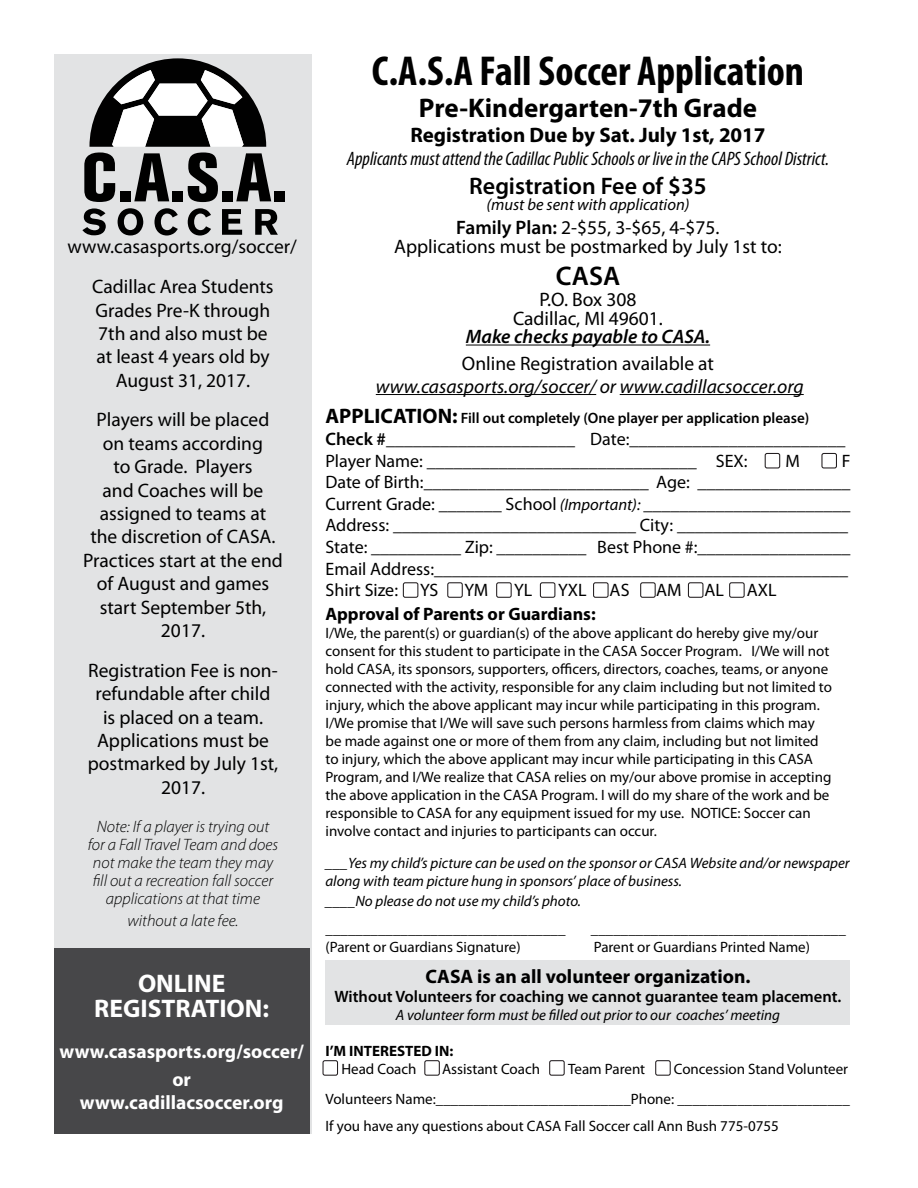
<style>
.page{position:relative;width:918px;height:1188px;background:#fff}
.page>*{position:absolute;margin:0;border:0;box-sizing:border-box;transform-origin:0 0}
.t1{font:700 condensed 42px "Myriad Pro";color:#000}
.t2{font:700 27px "Myriad Pro";color:#000}
.t3{font:600 27px "Myriad Pro";color:#000}
.t4{font:700 25.5px/24.8px "Myriad Pro";color:#fff;text-align:center}
.t5{font:600 24px "Myriad Pro";color:#000}
.t6{font:700 21px "Myriad Pro";color:#000}
.t7{font:19.5px/23.4px "Myriad Pro";color:#000;text-align:center}
.t8{font:italic condensed 19.5px "Myriad Pro";color:#000}
.t9{font:italic 19.5px "Myriad Pro";color:#000}
.t10{font:700 19.5px/27.8px "Myriad Pro";color:#fff;text-align:center}
.t11{font:700 19.5px "Myriad Pro";color:#000}
.t12{font:italic 600 19.5px "Myriad Pro";color:#000}
.t13{font:18px/21.6px "Myriad Pro";color:#000}
.t14{font:700 18px "Myriad Pro";color:#000}
.t15{font:italic 300 16.5px/18px "Myriad Pro";color:#000;text-align:center}
.t16{font:600 16.5px "Myriad Pro";color:#000}
.t17{font:italic 16.5px "Myriad Pro";color:#000}
.t18{font:15px/18px "Myriad Pro";color:#000}
.t19{font:italic 15px/18px "Myriad Pro";color:#000}
.t20{font:600 15px "Myriad Pro";color:#000}
.t21{font:700 15px "Myriad Pro";color:#000}
.s1{font-weight:600}
.s2{font-weight:700;font-size:21px}
.s3{font-style:italic;font-size:16.5px}
</style>
<div class="page">
<div style="left:326px;top:960px;width:524px;height:65px;background:#e2e3e4"></div>
<div style="left:54px;top:54px;width:258px;height:1080px;background:#e2e3e4"></div>
<hr style="left:466px;top:345px;width:244px;height:1px;background:#000">
<hr style="left:376px;top:394px;width:220px;height:1px;background:#000">
<hr style="left:620px;top:394px;width:184px;height:1px;background:#000">
<div style="left:765px;top:453px;width:15px;height:16px;border:1px solid #241f21;border-radius:2px"></div>
<div style="left:821px;top:453px;width:16px;height:16px;border:1px solid #241f21;border-radius:2px"></div>
<div style="left:403px;top:582px;width:15px;height:16px;border:1px solid #241f21;border-radius:2px"></div>
<div style="left:323px;top:1060px;width:15px;height:16px;border:1px solid #241f21;border-radius:2px"></div>
<div style="left:447px;top:582px;width:16px;height:16px;border:1px solid #241f21;border-radius:2px"></div>
<div style="left:655px;top:1060px;width:16px;height:16px;border:1px solid #241f21;border-radius:2px"></div>
<div style="left:496px;top:582px;width:16px;height:16px;border:1px solid #241f21;border-radius:2px"></div>
<div style="left:424px;top:1060px;width:16px;height:16px;border:1px solid #241f21;border-radius:2px"></div>
<div style="left:540px;top:582px;width:15px;height:16px;border:1px solid #241f21;border-radius:2px"></div>
<div style="left:549px;top:1060px;width:16px;height:16px;border:1px solid #241f21;border-radius:2px"></div>
<div style="left:640px;top:582px;width:16px;height:16px;border:1px solid #241f21;border-radius:2px"></div>
<div style="left:593px;top:582px;width:16px;height:16px;border:1px solid #241f21;border-radius:2px"></div>
<div style="left:688px;top:582px;width:15px;height:16px;border:1px solid #241f21;border-radius:2px"></div>
<div style="left:729px;top:582px;width:16px;height:16px;border:1px solid #241f21;border-radius:2px"></div>
<div style="left:275px;top:191px;width:10px;height:10px;background:#000"></div>
<svg style="left:82px;top:208px;width:24px;height:27px"></svg>
<svg style="left:118px;top:208px;width:25px;height:27px"></svg>
<svg style="left:154px;top:208px;width:24px;height:28px"></svg>
<svg style="left:188px;top:208px;width:23px;height:28px"></svg>
<svg style="left:222px;top:209px;width:20px;height:26px"></svg>
<svg style="left:255px;top:209px;width:23px;height:26px"></svg>
<svg style="left:84px;top:58px;width:187px;height:144px"></svg>
<div style="left:54px;top:948px;width:255px;height:186px;background:#474749"></div>
<h3 class="t7" style="left:68px;top:235px;width:231px">www.casasports.org/soccer/</h3>
<h3 class="t7" style="left:92px;top:275px;width:183px">Cadillac Area Students<br>Grades Pre-K through<br>7th and also must be at least 4 years old by<br>August 31, 2017.</h3>
<h3 class="t7" style="left:83px;top:408px;width:201px">Players will be placed<br>on teams according<br>to Grade. Players<br>and Coaches will be assigned to teams at<br>the discretion of CASA.<br>Practices start at the end of August and games start September 5th,<br>2017.</h3>
<h3 class="t7" style="left:88px;top:658px;width:192px">Registration Fee is non&shy;refundable after child is placed on a team.<br>Applications must be postmarked by July 1st,<br>2017.</h3>
<p class="t15" style="left:88px;top:817px;width:192px">Note: If a player is trying out for a Fall Travel Team and does not make the team they may fill out a recreation fall soccer applications at that time</p>
<p class="t15" style="left:127px;top:911px;width:113px">without a late fee.</p>
<h3 class="t4" style="left:94px;top:970px;width:176px">ONLINE<br>REGISTRATION:</h3>
<h3 class="t10" style="left:60px;top:1037px;width:246px">www.casasports.org/soccer/ or</h3>
<h3 class="t10" style="left:80px;top:1088px;width:205px">www.cadillacsoccer.org</h3>
<h1 class="t1" style="left:372px;top:45px;width:434px">C.A.S.A Fall Soccer Application</h1>
<h2 class="t2" style="left:419px;top:90px;width:340px">Pre-Kindergarten-7th Grade</h2>
<h3 class="t6" style="left:410px;top:121px;width:357px">Registration Due by Sat. July 1st, 2017</h3>
<h3 class="t8" style="left:347px;top:147px;width:484px">Applicants must attend the Cadillac Public Schools or live in the CAPS School District.</h3>
<h3 class="t5" style="left:469px;top:170px;width:239px">Registration Fee of $35</h3>
<p class="t17" style="left:486px;top:194px;width:205px">(must be sent with application)</p>
<h3 class="t7" style="left:394px;top:217px;width:389px;line-height:19.5px"><span class="s1">Family Plan:</span> 2-$55, 3-$65, 4-$75.<br>Applications must be postmarked by July 1st to:</h3>
<h2 class="t3" style="left:556px;top:258px;width:66px">CASA</h2>
<h3 class="t7" style="left:513px;top:289px;width:151px;line-height:19.5px">P.O. Box 308<br>Cadillac, MI 49601.</h3>
<h3 class="t12" style="left:466px;top:324px;width:246px">Make checks payable to CASA.</h3>
<h3 class="t7" style="left:462px;top:352px;width:254px">Online Registration available at</h3>
<h3 class="t9" style="left:376px;top:374px;width:429px">www.casasports.org/soccer/ or www.cadillacsoccer.org</h3>
<p class="t20" style="left:326px;top:409px;width:485px"><span class="s2">APPLICATION:</span> Fill out completely (One player per application please)</p>
<p class="t13" style="left:326px;top:428px;width:522px"><span class="s1">Check #</span>_____________________ Date:________________________<br>Player Name: ______________________________ SEX:</p>
<p class="t13" style="left:326px;top:450px;width:527px;text-indent:516px">F Date of Birth:_________________________ Age: _________________ Current Grade: _______ School <span class="s3">(Important):</span> _______________________ Address: ___________________________ City: ___________________ State: __________ Zip: __________ Best Phone #:_________________ Email Address:______________________________________________ Shirt Size: YS</p>
<p class="t13" style="left:786px;top:450px;width:16px">M</p>
<p class="t13" style="left:464px;top:579px;width:26px">YM</p>
<p class="t13" style="left:514px;top:579px;width:20px">YL</p>
<p class="t13" style="left:558px;top:579px;width:30px">YXL</p>
<p class="t13" style="left:610px;top:579px;width:21px">AS</p>
<p class="t13" style="left:656px;top:579px;width:27px">AM</p>
<p class="t13" style="left:705px;top:579px;width:21px">AL</p>
<p class="t13" style="left:747px;top:579px;width:31px">AXL</p>
<p class="t14" style="left:326px;top:602px;width:272px">Approval of Parents or Guardians:</p>
<p class="t18" style="left:326px;top:623px;width:508px">I/We, the parent(s) or guardian(s) of the above applicant do hereby give my/our consent for this student to participate in the CASA Soccer Program. I/We will not hold CASA, its sponsors, supporters, officers, directors, coaches, teams, or anyone connected with the activity, responsible for any claim including but not limited to injury, which the above applicant may incur while participating in this program.<br>I/We promise that I/We will save such persons harmless from claims which may be made against one or more of them from any claim, including but not limited to injury, which the above applicant may incur while participating in this CASA Program, and I/We realize that CASA relies on my/our above promise in accepting the above application in the CASA Program. I will do my share of the work and be responsible to CASA for any equipment issued for my use. NOTICE: Soccer can involve contact and injuries to participants can occur.</p>
<p class="t19" style="left:326px;top:853px;width:526px">___Yes my child’s picture can be used on the sponsor or CASA Website and/or newspaper along with team picture hung in sponsors’ place of business.</p>
<p class="t19" style="left:326px;top:892px;width:257px">____No please do not use my child’s photo.</p>
<p class="t18" style="left:326px;top:919px;width:241px">________________________________</p>
<p class="t18" style="left:591px;top:919px;width:256px">__________________________________</p>
<p class="t18" style="left:326px;top:938px;width:197px">(Parent or Guardians Signature)</p>
<p class="t18" style="left:594px;top:938px;width:218px">Parent or Guardians Printed Name)</p>
<h3 class="t11" style="left:425px;top:963px;width:327px">CASA is an all volunteer organization.</h3>
<p class="t16" style="left:335px;top:986px;width:508px">Without Volunteers for coaching we cannot guarantee team placement.</p>
<p class="t19" style="left:396px;top:1006px;width:386px">A volunteer form must be filled out prior to our coaches’ meeting</p>
<p class="t21" style="left:325px;top:1041px;width:129px">I’M INTERESTED IN:</p>
<p class="t18" style="left:341px;top:1059px;width:77px">Head Coach</p>
<p class="t18" style="left:442px;top:1059px;width:100px">Assistant Coach</p>
<p class="t18" style="left:568px;top:1059px;width:79px">Team Parent</p>
<p class="t18" style="left:325px;top:1053px;width:526px;line-height:30.8px;text-align:right">Concession Stand Volunteer<br>Volunteers Name:__________________________Phone: _______________________</p>
<p class="t18" style="left:325px;top:1116px;width:455px">If you have any questions about CASA Fall Soccer call Ann Bush 775-0755</p>
</div>
